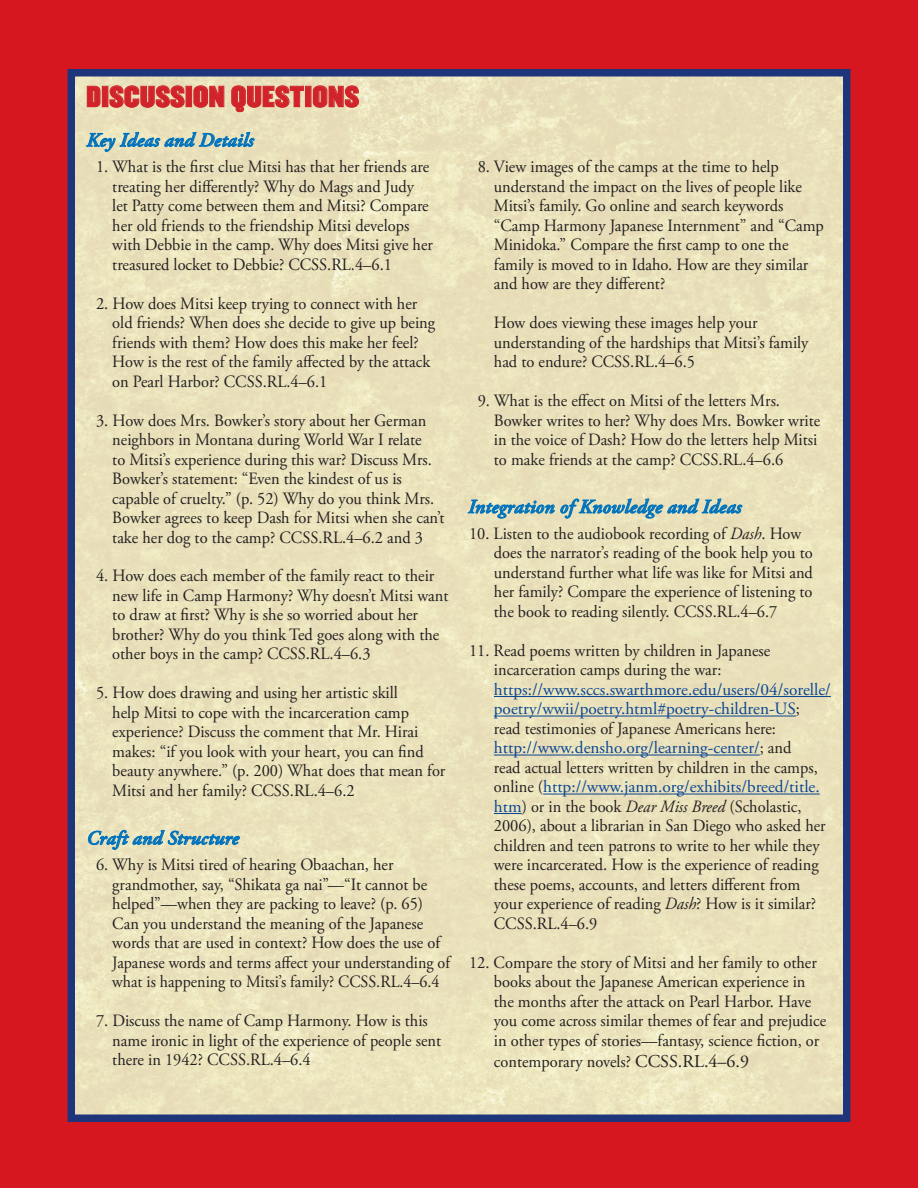
<style>
.page{position:relative;width:918px;height:1188px;background:#d7171f}
.page>*{position:absolute;margin:0;border:0;box-sizing:border-box;transform-origin:0 0}
.t1{font:25.5px "Champion HTF Middleweight";letter-spacing:.025em;color:#d1232a}
.t2{font:italic 600 19.5px "Adobe Garamond Pro";letter-spacing:.01em;color:#0072bc}
.t3{font:17.25px/19.5px "Adobe Garamond Pro";color:#231f20;scale:.95 1}
.s1{font-style:italic}
.s2{color:#094594}
.s3{font-size:18px}
</style>
<div class="page">
<img style="left:77px;top:78px;width:764px;height:1035px">
<div style="left:68px;top:69px;width:782px;height:1053px;border:8px solid #1e357c"></div>
<svg style="left:87px;top:86px;width:14px;height:21px"></svg>
<div style="left:102px;top:86px;width:6px;height:21px;border:1px solid #d1232a"></div>
<svg style="left:109px;top:85px;width:76px;height:23px;background:#e3af94"></svg>
<div style="left:186px;top:86px;width:6px;height:21px;border:1px solid #d1232a"></div>
<svg style="left:193px;top:85px;width:31px;height:23px"></svg>
<svg style="left:231px;top:85px;width:73px;height:27px;background:#e3b59a"></svg>
<div style="left:305px;top:86px;width:6px;height:21px;border:1px solid #d1232a"></div>
<svg style="left:313px;top:85px;width:46px;height:23px"></svg>
<svg style="left:86px;top:132px;width:169px;height:20px;background:#abc3bb"></svg>
<svg style="left:88px;top:830px;width:152px;height:20px;background:#acc4bc"></svg>
<hr style="left:494px;top:696px;width:337px;height:1px;background:#094594">
<hr style="left:494px;top:716px;width:302px;height:1px;background:#094594">
<hr style="left:494px;top:755px;width:266px;height:1px;background:#094594">
<hr style="left:543px;top:794px;width:277px;height:1px;background:#094594">
<svg style="left:494px;top:813px;width:28px;height:1px"></svg>
<svg style="left:468px;top:498px;width:274px;height:21px;background:#acc4bb"></svg>
<h1 class="t1" style="left:86px;top:80px;width:274px">DISCUSSION QUESTIONS</h1>
<p class="t2" style="left:86px;top:129px;width:169px">Key Ideas and Details</p>
<p class="t3" style="left:112px;top:158px;width:339px;text-indent:-16px">1. What is the first clue Mitsi has that her friends are treating her differently? Why do Mags and Judy let Patty come between them and Mitsi? Compare her old friends to the friendship Mitsi develops with Debbie in the camp. Why does Mitsi give her treasured locket to Debbie? CCSS.RL.4–6.1</p>
<p class="t3" style="left:112px;top:294px;width:341px;text-indent:-16px">2. How does Mitsi keep trying to connect with her old friends? When does she decide to give up being friends with them? How does this make her feel?<br>How is the rest of the family affected by the attack on Pearl Harbor? CCSS.RL.4–6.1</p>
<p class="t3" style="left:112px;top:411px;width:351px;text-indent:-16px">3. How does Mrs. Bowker’s story about her German neighbors in Montana during World War I relate<br>to Mitsi’s experience during this war? Discuss Mrs.<br>Bowker’s statement: “Even the kindest of us is capable of cruelty.” (p. 52) Why do you think Mrs.<br>Bowker agrees to keep Dash for Mitsi when she can’t take her dog to the camp? CCSS.RL.4–6.2 and 3</p>
<p class="t3" style="left:112px;top:567px;width:355px;text-indent:-16px">4. How does each member of the family react to their new life in Camp Harmony? Why doesn’t Mitsi want to draw at first? Why is she so worried about her brother? Why do you think Ted goes along with the other boys in the camp? CCSS.RL.4–6.3</p>
<p class="t3" style="left:112px;top:684px;width:352px;text-indent:-16px">5. How does drawing and using her artistic skill<br>help Mitsi to cope with the incarceration camp experience? Discuss the comment that Mr. Hirai makes: “if you look with your heart, you can find beauty anywhere.” (p. 200) What does that mean for Mitsi and her family? CCSS.RL.4–6.2</p>
<p class="t2" style="left:86px;top:827px;width:154px">Craft and Structure</p>
<p class="t3" style="left:112px;top:856px;width:357px;text-indent:-16px">6. Why is Mitsi tired of hearing Obaachan, her grandmother, say, “Shikata ga nai”—“It cannot be helped”—when they are packing to leave? (p. 65)<br>Can you understand the meaning of the Japanese words that are used in context? How does the use of Japanese words and terms affect your understanding of what is happening to Mitsi’s family? CCSS.RL.4–6.4</p>
<p class="t3" style="left:112px;top:1012px;width:348px;text-indent:-16px">7. Discuss the name of Camp Harmony. How is this name ironic in light of the experience of people sent there in 1942? CCSS.RL.4–6.4</p>
<p class="t3" style="left:494px;top:158px;width:349px;text-indent:-16px">8. View images of the camps at the time to help understand the impact on the lives of people like Mitsi’s family. Go online and search keywords “Camp Harmony Japanese Internment” and “Camp Minidoka.” Compare the first camp to one the family is moved to in Idaho. How are they similar and how are they different?</p>
<p class="t3" style="left:494px;top:314px;width:333px">How does viewing these images help your understanding of the hardships that Mitsi’s family had to endure? CCSS.RL.4–6.5</p>
<p class="t3" style="left:494px;top:391px;width:345px;text-indent:-16px">9. What is the effect on Mitsi of the letters Mrs.<br>Bowker writes to her? Why does Mrs. Bowker write in the voice of Dash? How do the letters help Mitsi to make friends at the camp? CCSS.RL.4–6.6</p>
<p class="t2" style="left:468px;top:495px;width:275px">Integration of Knowledge and Ideas</p>
<p class="t3" style="left:494px;top:524px;width:337px;text-indent:-25px">10. Listen to the audiobook recording of <span class="s1">Dash</span>. How does the narrator’s reading of the book help you to understand further what life was like for Mitsi and her family? Compare the experience of listening to the book to reading silently. CCSS.RL.4–6.7</p>
<p class="t3" style="left:494px;top:641px;width:292px;text-indent:-25px">11. Read poems written by children in Japanese incarceration camps during the war:</p>
<p class="t3" style="left:494px;top:680px;width:356px"><span class="s2">https://www.sccs.swarthmore.edu/users/04/sorelle/ poetry/wwii/poetry.html#poetry-children-US</span>; read testimonies of Japanese Americans here: <span class="s2">http://www.densho.org/learning-center/</span>; and<br>read actual letters written by children in the camps, online (<span class="s2">http://www.janm.org/exhibits/breed/title. htm</span>) or in the book <span class="s1">Dear Miss Breed</span> (Scholastic, 2006), about a librarian in San Diego who asked her children and teen patrons to write to her while they were incarcerated. How is the experience of reading these poems, accounts, and letters different from your experience of reading <span class="s1">Dash</span>? How is it similar?<br>CCSS.RL.4–6.9</p>
<p class="t3" style="left:494px;top:953px;width:351px;text-indent:-25px">12. Compare the story of Mitsi and her family to other books about the Japanese American experience in the months after the attack on Pearl Harbor. Have you come across similar themes of fear and prejudice in other types of stories—fantasy, science fiction, or</p>
<p class="t3" style="left:494px;top:1053px;width:270px">contemporary novels? <span class="s3">CCSS.RL.4–6.9</span></p>
</div>
